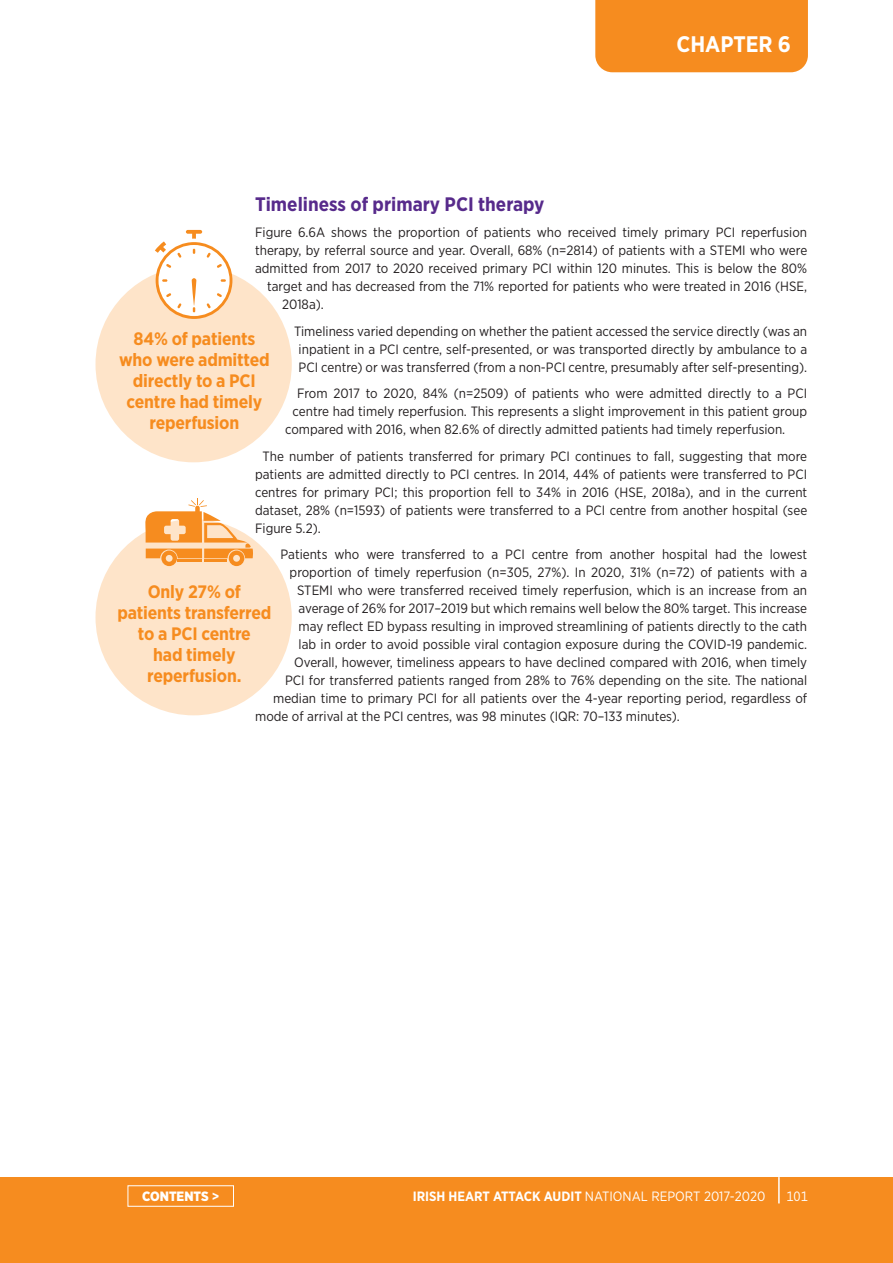
<style>
.page{position:relative;width:893px;height:1263px;background:#fff}
.page>*{position:absolute;margin:0;border:0;box-sizing:border-box;transform-origin:0 0}
.t1{font:700 22.5px "Gotham Narrow";color:#fff}
.t2{font:700 19.5px "Gotham Narrow";color:#572a8b}
.t3{font:700 18px/21px "Gotham Narrow";letter-spacing:-.01em;color:#f68c1f;text-align:center}
.t4{font:13.5px/18px "Gotham Narrow";color:#231f20;text-align:center}
.t5{font:13.5px "Gotham Narrow";color:#fff}
.t6{font:900 13.5px "Gotham Narrow";color:#fff}
.s1{font-weight:700}
</style>
<div class="page">
<div style="left:0;top:1178px;width:893px;height:85px;background:#f68c1f"></div>
<hr style="left:778px;top:1177px;width:2px;height:26px;background:#fff">
<div style="left:595px;top:0;width:213px;height:72px;background:#f68c1f"></div>
<div style="left:96px;top:266px;width:196px;height:196px;background:#fee4c9;border-radius:50%"></div>
<div style="left:96px;top:519px;width:196px;height:196px;background:#fee4c9;border-radius:50%"></div>
<svg style="left:155px;top:230px;width:77px;height:89px"></svg>
<svg style="left:144px;top:498px;width:110px;height:68px"></svg>
<div style="left:128px;top:1185px;width:106px;height:21px;border:1px solid #fff"></div>
<h1 class="t1" style="left:676px;top:30px;width:116px">CHAPTER 6</h1>
<h2 class="t2" style="left:255px;top:191px;width:291px">Timeliness of primary PCI therapy</h2>
<p class="t4" style="left:255px;top:223px;width:554px">Figure 6.6A shows the proportion of patients who received timely primary PCI reperfusion</p>
<p class="t4" style="left:255px;top:241px;width:554px">therapy, by referral source and year. Overall, 68% (n=2814) of patients with a STEMI who were</p>
<p class="t4" style="left:255px;top:259px;width:554px">admitted from 2017 to 2020 received primary PCI within 120 minutes. This is below the 80%</p>
<p class="t4" style="left:267px;top:277px;width:541px">target and has decreased from the 71% reported for patients who were treated in 2016 (HSE,</p>
<p class="t4" style="left:282px;top:295px;width:43px">2018a).</p>
<p class="t4" style="left:294px;top:322px;width:515px">Timeliness varied depending on whether the patient accessed the service directly (was an inpatient in a PCI centre, self-presented, or was transported directly by ambulance to a<br>PCI centre) or was transferred (from a non-PCI centre, presumably after self-presenting).</p>
<p class="t4" style="left:297px;top:384px;width:512px">From 2017 to 2020, 84% (n=2509) of patients who were admitted directly to a PCI</p>
<p class="t4" style="left:293px;top:402px;width:516px">centre had timely reperfusion. This represents a slight improvement in this patient group</p>
<p class="t4" style="left:285px;top:420px;width:502px">compared with 2016, when 82.6% of directly admitted patients had timely reperfusion.</p>
<p class="t4" style="left:255px;top:446px;width:554px;text-align:justify;text-indent:8px">The number of patients transferred for primary PCI continues to fall, suggesting that more patients are admitted directly to PCI centres. In 2014, 44% of patients were transferred to PCI centres for primary PCI; this proportion fell to 34% in 2016 (HSE, 2018a), and in the current dataset, 28% (n=1593) of patients were transferred to a PCI centre from another hospital (see Figure 5.2).</p>
<p class="t4" style="left:281px;top:545px;width:528px">Patients who were transferred to a PCI centre from another hospital had the lowest</p>
<p class="t4" style="left:290px;top:563px;width:519px">proportion of timely reperfusion (n=305, 27%). In 2020, 31% (n=72) of patients with a</p>
<p class="t4" style="left:297px;top:581px;width:512px">STEMI who were transferred received timely reperfusion, which is an increase from an</p>
<p class="t4" style="left:299px;top:599px;width:510px">average of 26% for 2017–2019 but which remains well below the 80% target. This increase</p>
<p class="t4" style="left:299px;top:617px;width:510px">may reflect ED bypass resulting in improved streamlining of patients directly to the cath</p>
<p class="t4" style="left:299px;top:635px;width:510px">lab in order to avoid possible viral contagion exposure during the COVID-19 pandemic.</p>
<p class="t4" style="left:294px;top:653px;width:515px">Overall, however, timeliness appears to have declined compared with 2016, when timely</p>
<p class="t4" style="left:285px;top:671px;width:524px">PCI for transferred patients ranged from 28% to 76% depending on the site. The national</p>
<p class="t4" style="left:273px;top:689px;width:535px">median time to primary PCI for all patients over the 4-year reporting period, regardless of</p>
<p class="t4" style="left:255px;top:707px;width:426px">mode of arrival at the PCI centres, was 98 minutes (IQR: 70–133 minutes).</p>
<h3 class="t3" style="left:119px;top:328px;width:152px">84% of patients who were admitted directly to a PCI centre had timely reperfusion</h3>
<h3 class="t3" style="left:117px;top:581px;width:155px">Only 27% of patients transferred to a PCI centre<br>had timely reperfusion.</h3>
<p class="t6" style="left:142px;top:1187px;width:79px">CONTENTS <span class="s1">&gt;</span></p>
<p class="t5" style="left:413px;top:1188px;width:354px"><span class="s1">IRISH HEART ATTACK AUDIT</span> NATIONAL REPORT 2017-2020</p>
<p class="t5" style="left:786px;top:1188px;width:23px">101</p>
</div>
